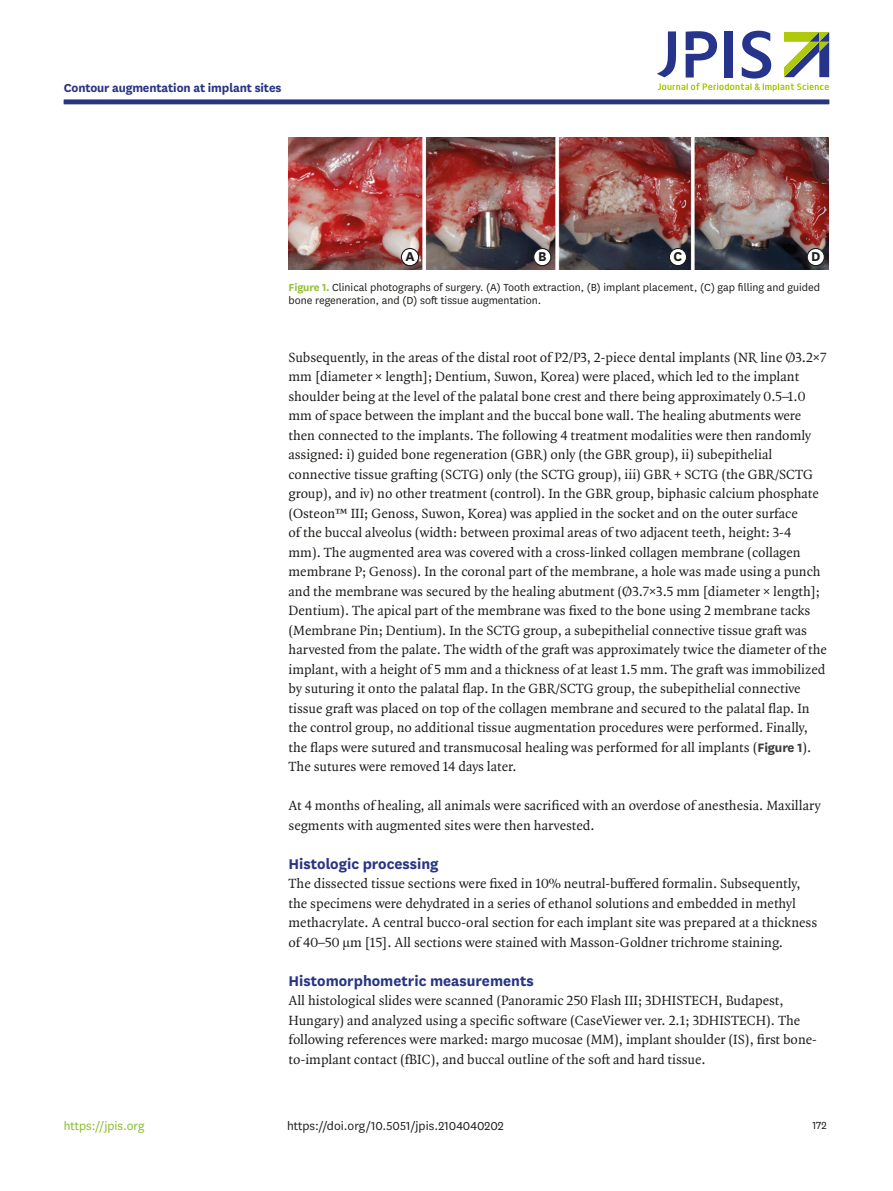
<style>
.page{position:relative;width:893px;height:1191px;background:#fff}
.page>*{position:absolute;margin:0;border:0;box-sizing:border-box;transform-origin:0 0}
.body_title2{font:700 16.5px "National";color:#283583}
.t1{font:700 15px "National";color:#1d1d1b}
.body_p{font:14.25px/19.5px "Quadraat OT";color:#1d1d1b}
.body_p_first{font:14.25px/19.5px "Quadraat OT";color:#1d1d1b}
.doi_running_footer{font:13.5px "National";color:#1d1d1b}
.alt-title-type{font:700 13.5px "National";letter-spacing:-.01em;color:#283583}
.url{font:13.5px "National";color:#87bd25}
.fig_caption{font:12px/13.5px "National";color:#1d1d1b}
.s1{font-weight:700;color:#96c23e}
.s2{font-family:"National";font-weight:700;color:#3d3d3c}
.s3{font-family:"Times New Roman"}
</style>
<div class="page">
<hr style="left:64px;top:100px;width:765px;height:4px;background:#283583">
<svg style="left:657px;top:31px;width:172px;height:60px"></svg>
<img style="left:289px;top:137px;width:540px;height:133px">
<div style="left:401px;top:248px;width:18px;height:18px;background:#fff;border-radius:50%"></div>
<div style="left:401px;top:248px;width:18px;height:18px;border:1px solid #1d1d1b;border-radius:50%"></div>
<div style="left:534px;top:248px;width:17px;height:18px;background:#fff;border-radius:50%"></div>
<div style="left:533px;top:248px;width:18px;height:18px;border:1px solid #1d1d1b;border-radius:50%"></div>
<div style="left:669px;top:248px;width:18px;height:18px;background:#fff;border-radius:50%"></div>
<div style="left:669px;top:248px;width:18px;height:18px;border:1px solid #1d1d1b;border-radius:50%"></div>
<div style="left:807px;top:248px;width:17px;height:18px;background:#fff;border-radius:50%"></div>
<div style="left:807px;top:248px;width:18px;height:18px;border:1px solid #1d1d1b;border-radius:50%"></div>
<p class="alt-title-type" style="left:64px;top:78px;width:219px">Contour augmentation at implant sites</p>
<p class="t1" style="left:405px;top:246px;width:11px">A</p>
<p class="t1" style="left:538px;top:246px;width:10px">B</p>
<p class="t1" style="left:674px;top:246px;width:10px">C</p>
<p class="t1" style="left:811px;top:246px;width:11px">D</p>
<p class="fig_caption" style="left:289px;top:280px;width:533px"><span class="s1">Figure 1.</span> Clinical photographs of surgery. (A) Tooth extraction, (B) implant placement, (C) gap filling and guided bone regeneration, and (D) soft tissue augmentation.</p>
<p class="body_p" style="left:289px;top:347px;width:540px">Subsequently, in the areas of the distal root of P2/P3, 2-piece dental implants (NR line Ø3.2×7 mm [diameter × length]; Dentium, Suwon, Korea) were placed, which led to the implant shoulder being at the level of the palatal bone crest and there being approximately 0.5–1.0 mm of space between the implant and the buccal bone wall. The healing abutments were then connected to the implants. The following 4 treatment modalities were then randomly assigned: i) guided bone regeneration (GBR) only (the GBR group), ii) subepithelial connective tissue grafting (SCTG) only (the SCTG group), iii) GBR + SCTG (the GBR/SCTG group), and iv) no other treatment (control). In the GBR group, biphasic calcium phosphate (Osteon™ III; Genoss, Suwon, Korea) was applied in the socket and on the outer surface<br>of the buccal alveolus (width: between proximal areas of two adjacent teeth, height: 3-4 mm). The augmented area was covered with a cross-linked collagen membrane (collagen membrane P; Genoss). In the coronal part of the membrane, a hole was made using a punch and the membrane was secured by the healing abutment (Ø3.7×3.5 mm [diameter × length]; Dentium). The apical part of the membrane was fixed to the bone using 2 membrane tacks (Membrane Pin; Dentium). In the SCTG group, a subepithelial connective tissue graft was harvested from the palate. The width of the graft was approximately twice the diameter of the implant, with a height of 5 mm and a thickness of at least 1.5 mm. The graft was immobilized by suturing it onto the palatal flap. In the GBR/SCTG group, the subepithelial connective tissue graft was placed on top of the collagen membrane and secured to the palatal flap. In the control group, no additional tissue augmentation procedures were performed. Finally, the flaps were sutured and transmucosal healing was performed for all implants (<span class="s2">Figure 1</span>).<br>The sutures were removed 14 days later.</p>
<p class="body_p" style="left:289px;top:796px;width:534px">At 4 months of healing, all animals were sacrificed with an overdose of anesthesia. Maxillary segments with augmented sites were then harvested.</p>
<p class="body_title2" style="left:289px;top:852px;width:152px">Histologic processing</p>
<p class="body_p_first" style="left:289px;top:874px;width:530px">The dissected tissue sections were fixed in 10% neutral-buffered formalin. Subsequently, the specimens were dehydrated in a series of ethanol solutions and embedded in methyl methacrylate. A central bucco-oral section for each implant site was prepared at a thickness of 40–50 <span class="s3">μ</span>m [15]. All sections were stained with Masson-Goldner trichrome staining.</p>
<p class="body_title2" style="left:289px;top:969px;width:247px">Histomorphometric measurements</p>
<p class="body_p_first" style="left:289px;top:991px;width:530px">All histological slides were scanned (Panoramic 250 Flash III; 3DHISTECH, Budapest, Hungary) and analyzed using a specific software (CaseViewer ver. 2.1; 3DHISTECH). The following references were marked: margo mucosae (MM), implant shoulder (IS), first bone&shy;to-implant contact (fBIC), and buccal outline of the soft and hard tissue.</p>
<p class="doi_running_footer" style="left:287px;top:1116px;width:218px">https://doi.org/10.5051/jpis.2104040202</p>
<p class="url" style="left:64px;top:1116px;width:82px">https://jpis.org</p>
<p class="fig_caption" style="left:812px;top:1118px;width:16px">172</p>
</div>
